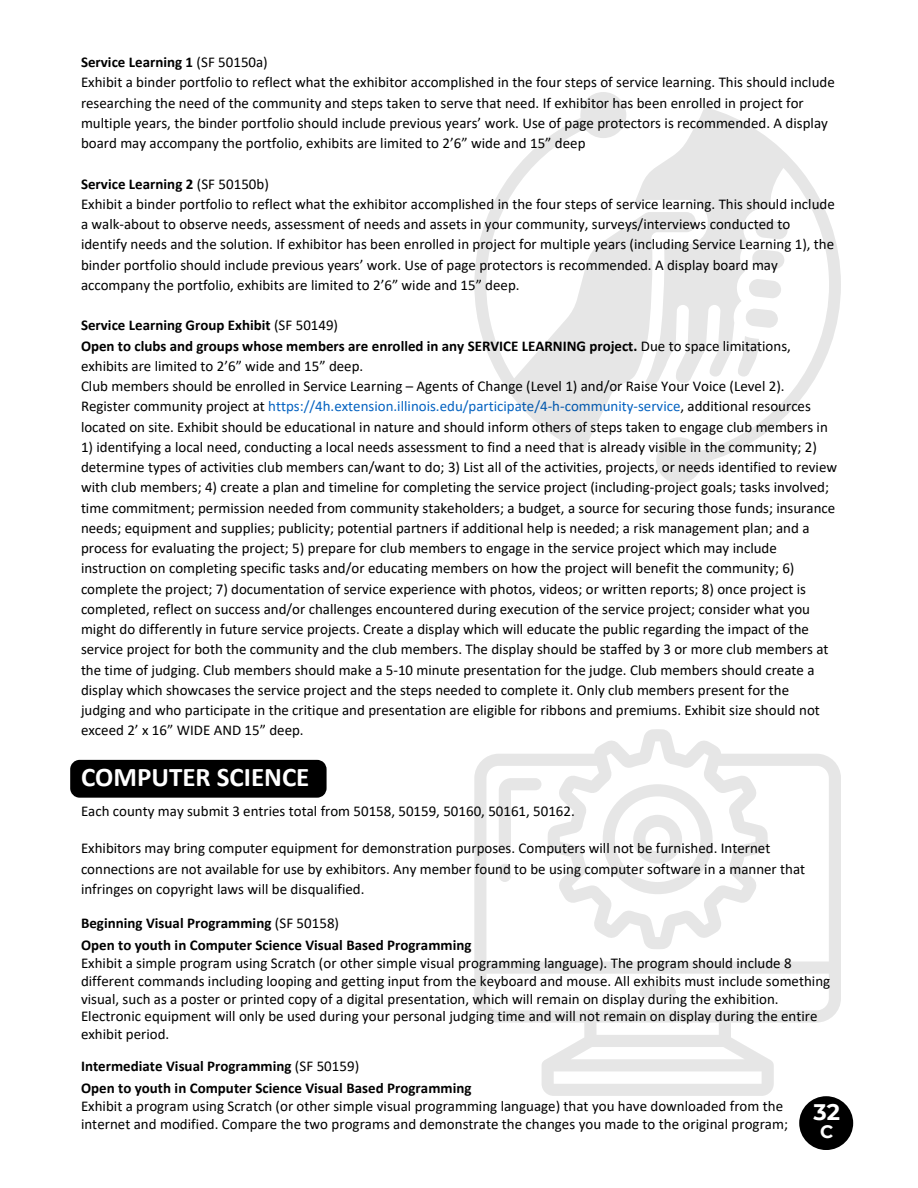
<style>
.page{position:relative;width:918px;height:1188px;background:#fff}
.page>*{position:absolute;margin:0;border:0;box-sizing:border-box;transform-origin:0 0}
.t1{font:700 27px "Calibri";color:#fff}
.t2{font:700 22.5px "Montserrat";color:#fff}
.t3{font:700 18px "Montserrat";color:#fff}
.t4{font:15px/20.2px "Calibri";color:#000}
.t5{font:700 15px/21.3px "Calibri";color:#000}
.s1{font-weight:700}
.s2{color:#0563c1}
.s3{font-weight:400}
</style>
<div class="page">
<div style="left:70px;top:760px;width:257px;height:38px;background:#000"></div>
<svg style="left:474px;top:92px;width:367px;height:391px"></svg>
<svg style="left:474px;top:729px;width:367px;height:367px"></svg>
<svg style="left:603px;top:784px;width:110px;height:110px"></svg>
<div style="left:639px;top:986px;width:37px;height:12px;background:#e6e6e6;border-radius:6px"></div>
<svg style="left:499px;top:778px;width:43px;height:73px"></svg>
<div style="left:499px;top:864px;width:12px;height:18px;background:#e6e6e6;border-radius:6px"></div>
<div style="left:799px;top:1096px;width:54px;height:54px;background:#000;border-radius:50%"></div>
<p class="t4" style="left:81px;top:53px;width:755px"><span class="s1">Service Learning 1</span> (SF 50150a)<br>Exhibit a binder portfolio to reflect what the exhibitor accomplished in the four steps of service learning. This should include researching the need of the community and steps taken to serve that need. If exhibitor has been enrolled in project for multiple years, the binder portfolio should include previous years’ work. Use of page protectors is recommended. A display board may accompany the portfolio, exhibits are limited to 2’6” wide and 15” deep</p>
<p class="t4" style="left:81px;top:175px;width:755px"><span class="s1">Service Learning 2</span> (SF 50150b)<br>Exhibit a binder portfolio to reflect what the exhibitor accomplished in the four steps of service learning. This should include a walk-about to observe needs, assessment of needs and assets in your community, surveys/interviews conducted to identify needs and the solution. If exhibitor has been enrolled in project for multiple years (including Service Learning 1), the binder portfolio should include previous years’ work. Use of page protectors is recommended. A display board may accompany the portfolio, exhibits are limited to 2’6” wide and 15” deep.</p>
<p class="t4" style="left:81px;top:317px;width:748px"><span class="s1">Service Learning Group Exhibit</span> (SF 50149)<br><span class="s1">Open to clubs and groups whose members are enrolled in any SERVICE LEARNING project.</span> Due to space limitations, exhibits are limited to 2’6” wide and 15” deep.<br>Club members should be enrolled in Service Learning – Agents of Change (Level 1) and/or Raise Your Voice (Level 2).<br>Register community project at <span class="s2">https://4h.extension.illinois.edu/participate/4-h-community-service</span>, additional resources located on site. Exhibit should be educational in nature and should inform others of steps taken to engage club members in</p>
<p class="t4" style="left:81px;top:438px;width:758px">1) identifying a local need, conducting a local needs assessment to find a need that is already visible in the community; 2) determine types of activities club members can/want to do; 3) List all of the activities, projects, or needs identified to review with club members; 4) create a plan and timeline for completing the service project (including-project goals; tasks involved; time commitment; permission needed from community stakeholders; a budget, a source for securing those funds; insurance needs; equipment and supplies; publicity; potential partners if additional help is needed; a risk management plan; and a process for evaluating the project; 5) prepare for club members to engage in the service project which may include instruction on completing specific tasks and/or educating members on how the project will benefit the community; 6) complete the project; 7) documentation of service experience with photos, videos; or written reports; 8) once project is completed, reflect on success and/or challenges encountered during execution of the service project; consider what you might do differently in future service projects. Create a display which will educate the public regarding the impact of the service project for both the community and the club members. The display should be staffed by 3 or more club members at the time of judging. Club members should make a 5-10 minute presentation for the judge. Club members should create a display which showcases the service project and the steps needed to complete it. Only club members present for the judging and who participate in the critique and presentation are eligible for ribbons and premiums. Exhibit size should not exceed 2’ x 16” WIDE AND 15” deep.</p>
<h1 class="t1" style="left:81px;top:765px;width:230px">COMPUTER SCIENCE</h1>
<p class="t4" style="left:81px;top:802px;width:495px">Each county may submit 3 entries total from 50158, 50159, 50160, 50161, 50162.</p>
<p class="t4" style="left:81px;top:839px;width:726px;line-height:21.3px">Exhibitors may bring computer equipment for demonstration purposes. Computers will not be furnished. Internet connections are not available for use by exhibitors. Any member found to be using computer software in a manner that</p>
<p class="t4" style="left:81px;top:880px;width:285px">infringes on copyright laws will be disqualified.</p>
<p class="t5" style="left:81px;top:914px;width:392px">Beginning Visual Programming <span class="s3">(SF 50158)<br></span>Open to youth in Computer Science Visual Based Programming</p>
<p class="t4" style="left:81px;top:955px;width:751px;line-height:17.7px">Exhibit a simple program using Scratch (or other simple visual programming language). The program should include 8 different commands including looping and getting input from the keyboard and mouse. All exhibits must include something visual, such as a poster or printed copy of a digital presentation, which will remain on display during the exhibition.<br>Electronic equipment will only be used during your personal judging time and will not remain on display during the entire exhibit period.</p>
<p class="t5" style="left:81px;top:1057px;width:392px">Intermediate Visual Programming <span class="s3">(SF 50159)<br></span>Open to youth in Computer Science Visual Based Programming</p>
<p class="t4" style="left:81px;top:1098px;width:709px;line-height:18px">Exhibit a program using Scratch (or other simple visual programming language) that you have downloaded from the internet and modified. Compare the two programs and demonstrate the changes you made to the original program;</p>
<h2 class="t2" style="left:814px;top:1098px;width:28px">32</h2>
<p class="t3" style="left:820px;top:1121px;width:15px">C</p>
</div>
